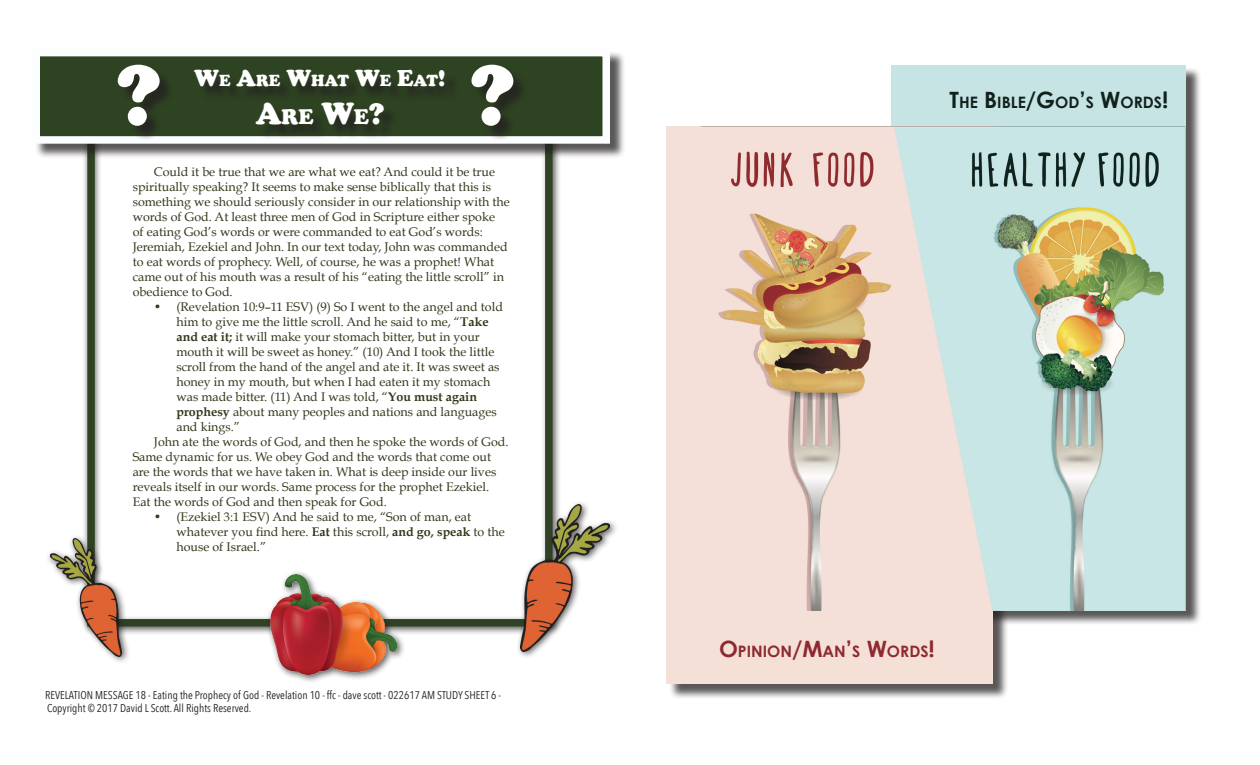
<style>
.page{position:relative;width:1260px;height:765px;background:#fff}
.page>*{position:absolute;margin:0;border:0;box-sizing:border-box;transform-origin:0 0}
.t1{font:900 90px "Cooper";color:#fff}
.t2{font:900 31.25px "Cooper";color:#fff}
.t3{font:900 16.62px "Cooper";color:#fff}
.t4{font:700 15.75px "Century Gothic";color:#11211c}
.t5{font:700 15.75px "Century Gothic";color:#8e2931}
.t6{font:12.5px/15px "Book Antiqua";color:#30391a}
.t7{font:11.25px "Avenir Next Condensed";color:#231f20}
.s1{font-size:23.75px}
.s2{font-size:21.88px}
.s3{font-weight:700}
.s4{font-size:22.5px}
</style>
<div class="page">
<div style="left:87px;top:124px;width:466px;height:503px;border:8px solid #304224"></div>
<div style="left:34px;top:51px;width:592px;height:108px;background:#231f20;opacity:.75"></div>
<div style="left:32px;top:49px;width:578px;height:95px;background:#2e4322;border:8px solid #fbfdfe"></div>
<div style="left:893px;top:67px;width:309px;height:559px;background:#231f20;opacity:.75"></div>
<div style="left:891px;top:65px;width:295px;height:545px;background:#c6e4e4"></div>
<div style="left:668px;top:128px;width:341px;height:572px;background:#231f20;opacity:.75"></div>
<div style="left:667px;top:126px;width:326px;height:558px;background:#f5e0d8"></div>
<div style="left:266px;top:570px;width:139px;height:113px;background:#231f20;opacity:.75"></div>
<img style="left:271px;top:574px;width:126px;height:101px">
<img style="left:702px;top:126px;width:484px;height:484px">
<div style="left:197px;top:72px;width:263px;height:68px;background:#231f20;opacity:.75"></div>
<div style="left:474px;top:67px;width:55px;height:75px;background:#231f20;opacity:.75"></div>
<div style="left:120px;top:67px;width:55px;height:75px;background:#231f20;opacity:.75"></div>
<div style="left:516px;top:500px;width:102px;height:160px;background:#231f20;opacity:.75"></div>
<img style="left:521px;top:505px;width:89px;height:146px">
<div style="left:45px;top:534px;width:85px;height:131px;background:#231f20;opacity:.75"></div>
<img style="left:50px;top:538px;width:72px;height:118px">
<p class="t1" style="left:117px;top:42px;width:45px">?</p>
<p class="t3" style="left:194px;top:71px;width:253px"><span class="s1">W</span>E <span class="s1">A</span>RE <span class="s1">W</span>HAT <span class="s1">W</span>E <span class="s1">E</span>AT<span class="s1">!</span></p>
<p class="t2" style="left:256px;top:95px;width:130px">A<span class="s2">RE</span> W<span class="s2">E</span>?</p>
<p class="t1" style="left:471px;top:42px;width:45px">?</p>
<p class="t6" style="left:133px;top:165px;width:379px;text-indent:21px">Could it be true that we are what we eat? And could it be true spiritually speaking? It seems to make sense biblically that this is something we should seriously consider in our relationship with the words of God. At least three men of God in Scripture either spoke<br>of eating God’s words or were commanded to eat God’s words:<br>Jeremiah, Ezekiel and John. In our text today, John was commanded to eat words of prophecy. Well, of course, he was a prophet! What came out of his mouth was a result of his “eating the little scroll” in obedience to God.</p>
<p class="t6" style="left:176px;top:300px;width:328px;text-indent:-22px">• (Revelation 10:9–11 ESV) (9) So I went to the angel and told him to give me the little scroll. And he said to me, “<span class="s3">Take and eat it;</span> it will make your stomach bitter, but in your mouth it will be sweet as honey.” (10) And I took the little scroll from the hand of the angel and ate it. It was sweet as honey in my mouth, but when I had eaten it my stomach was made bitter. (11) And I was told, “<span class="s3">You must again prophesy</span> about many peoples and nations and languages and kings.”</p>
<p class="t6" style="left:133px;top:435px;width:378px;text-indent:21px">John ate the words of God, and then he spoke the words of God.<br>Same dynamic for us. We obey God and the words that come out are the words that we have taken in. What is deep inside our lives reveals itself in our words. Same process for the prophet Ezekiel.<br>Eat the words of God and then speak for God.</p>
<p class="t6" style="left:176px;top:510px;width:330px;text-indent:-22px">• (Ezekiel 3:1 ESV) And he said to me, “Son of man, eat whatever you find here. <span class="s3">Eat</span> this scroll, <span class="s3">and go, speak</span> to the house of Israel.”</p>
<p class="t7" style="left:45px;top:685px;width:457px">REVELATION MESSAGE 18 - Eating the Prophecy of God - Revelation 10 - ffc - dave scott - 022617 AM STUDY SHEET 6 -</p>
<p class="t7" style="left:47px;top:699px;width:206px">Copyright © 2017 David L Scott. All Rights Reserved.</p>
<p class="t4" style="left:950px;top:93px;width:220px"><span class="s4">T</span>HE <span class="s4">B</span>IBLE<span class="s4">/G</span>OD<span class="s4">’</span>S <span class="s4">W</span>ORDS<span class="s4">!</span></p>
<p class="t5" style="left:719px;top:641px;width:217px"><span class="s4">O</span>PINION<span class="s4">/M</span>AN<span class="s4">’</span>S <span class="s4">W</span>ORDS<span class="s4">!</span></p>
</div>
